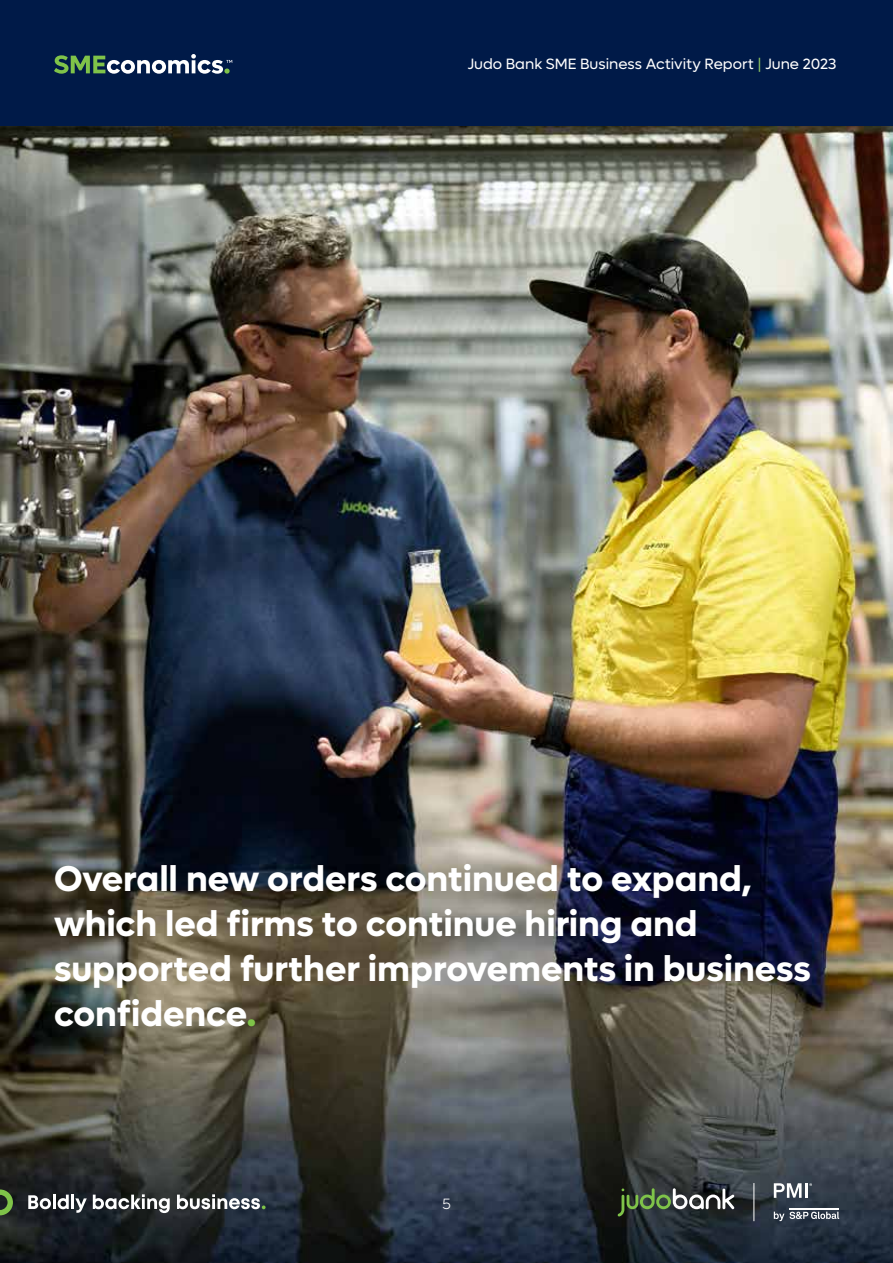
<style>
.page{position:relative;width:893px;height:1263px;background:#fff}
.page>*{position:absolute;margin:0;border:0;box-sizing:border-box;transform-origin:0 0}
.t1{font:700 36px/45px "Lufga JB";color:#fff}
.t2{font:15px "Lufga JB";color:#fff}
.t3{font:300 15px "Lufga JB";color:#fff}
.s1{color:#92ca62}
.s2{color:#7fc349}
</style>
<div class="page">
<img style="left:0;top:125px;width:893px;height:1138px">
<div style="left:0;top:0;width:893px;height:125px;background:#001a48"></div>
<svg style="left:0;top:1189px;width:13px;height:26px"></svg>
<svg style="left:28px;top:1195px;width:23px;height:14px"></svg>
<hr style="left:53px;top:1194px;width:3px;height:15px;background:#fff">
<svg style="left:58px;top:1194px;width:11px;height:15px"></svg>
<hr style="left:71px;top:1194px;width:3px;height:15px;background:#fff">
<svg style="left:75px;top:1198px;width:12px;height:15px"></svg>
<svg style="left:93px;top:1194px;width:77px;height:19px"></svg>
<svg style="left:177px;top:1194px;width:89px;height:15px"></svg>
<svg style="left:54px;top:54px;width:178px;height:20px"></svg>
<svg style="left:617px;top:1188px;width:117px;height:28px;background:#4e5a4d"></svg>
<hr style="left:753px;top:1183px;width:1px;height:38px;background:#fff">
<svg style="left:774px;top:1211px;width:65px;height:10px"></svg>
<hr style="left:789px;top:1208px;width:50px;height:1px;background:#fff">
<svg style="left:774px;top:1183px;width:28px;height:15px"></svg>
<hr style="left:805px;top:1183px;width:3px;height:15px;background:#fff">
<p class="t2" style="left:468px;top:55px;width:370px">Judo Bank SME Business Activity Report <span class="s1">|</span> June 2023</p>
<p class="t1" style="left:54px;top:856px;width:758px">Overall new orders continued to expand, which led firms to continue hiring and supported further improvements in business confidence<span class="s2">.</span></p>
<p class="t3" style="left:442px;top:1195px;width:10px">5</p>
</div>
